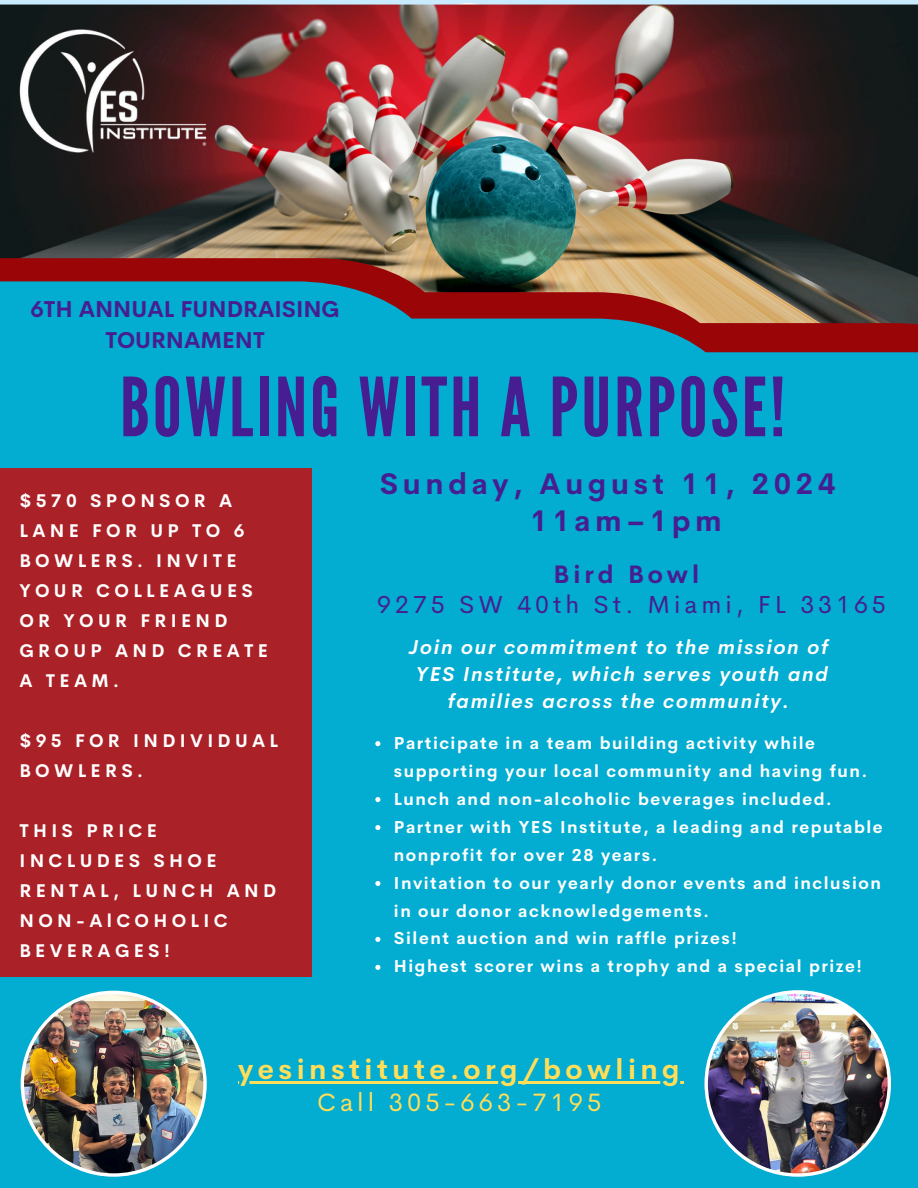
<style>
.page{position:relative;width:918px;height:1188px;background:#03acd1}
.page>*{position:absolute;margin:0;border:0;box-sizing:border-box;transform-origin:0 0}
.t1{font:81.15px "League Gothic";letter-spacing:.04em;color:#461e91}
.t2{font:700 29.25px/36.2px "Cerebri Sans";letter-spacing:.16em;color:#461e91}
.t3{font:700 27.9px "Cerebri Sans";letter-spacing:.16em;color:#ffde59}
.t4{font:25.2px "Cerebri Sans";letter-spacing:.16em;color:#ffde59}
.t5{font:24.75px/30px "Cerebri Sans";letter-spacing:.16em;color:#461e91;text-align:center}
.t6{font:700 22.5px/31.5px "Cerebri Sans";color:#461e91;text-align:center}
.t7{font:italic 700 19.8px/26.7px "Cerebri Sans";letter-spacing:.09em;color:#fff;text-align:center}
.t8{font:700 18px/30px "Cerebri Sans";letter-spacing:.24em;color:#fff}
.t9{font:700 16.95px/27.9px "Cerebri Sans";letter-spacing:.09em;color:#fff}
.s1{font-weight:700}
</style>
<div class="page">
<hr style="left:238px;top:1081px;width:446px;height:3px;background:#ffde59">
<div style="left:0;top:469px;width:312px;height:508px;background:#aa2127"></div>
<svg style="left:375px;top:741px;width:5px;height:5px"></svg>
<svg style="left:375px;top:797px;width:5px;height:5px"></svg>
<svg style="left:375px;top:825px;width:5px;height:5px"></svg>
<svg style="left:375px;top:881px;width:5px;height:5px"></svg>
<svg style="left:375px;top:937px;width:5px;height:5px"></svg>
<svg style="left:375px;top:965px;width:5px;height:5px"></svg>
<svg style="left:643px;top:324px;width:275px;height:29px;background:#821f27"></svg>
<img style="left:0;top:5px;width:918px;height:319px">
<img style="left:3px;top:25px;width:220px;height:132px">
<img style="left:704px;top:990px;width:187px;height:187px">
<img style="left:21px;top:991px;width:186px;height:186px">
<p class="t6" style="left:30px;top:293px;width:311px">6TH ANNUAL FUNDRAISING<br>TOURNAMENT</p>
<p class="t1" style="left:120px;top:360px;width:667px">BOWLING WITH A PURPOSE!</p>
<h5 class="t8" style="left:19px;top:485px;width:250px">$570 SPONSOR A<br>LANE FOR UP TO 6<br>BOWLERS. INVITE<br>YOUR COLLEAGUES<br>OR YOUR FRIEND<br>GROUP AND CREATE<br>A TEAM.</h5>
<h1 class="t8" style="left:19px;top:725px;width:260px">$95 FOR INDIVIDUAL<br>BOWLERS.</h1>
<p class="t8" style="left:19px;top:815px;width:258px">THIS PRICE<br>INCLUDES SHOE<br>RENTAL, LUNCH AND<br>NON-AlCOHOLIC<br>BEVERAGES!</p>
<p class="t2" style="left:530px;top:466px;width:307px;text-indent:-151px">Sunday, August 11, 2024<br>11am–1pm</p>
<h2 class="t5" style="left:377px;top:559px;width:510px"><span class="s1">Bird Bowl<br></span>9275 SW 40th St. Miami, FL 33165</h2>
<h3 class="t7" style="left:409px;top:634px;width:421px">Join our commitment to the mission of</h3>
<h6 class="t7" style="left:416px;top:661px;width:414px">YES Institute, which serves youth and families across the community.</h6>
<p class="t9" style="left:394px;top:729px;width:475px">Participate in a team building activity while supporting your local community and having fun.</p>
<p class="t9" style="left:394px;top:785px;width:439px">Lunch and non-alcoholic beverages included.</p>
<p class="t9" style="left:394px;top:813px;width:490px">Partner with YES Institute, a leading and reputable nonprofit for over 28 years.</p>
<p class="t9" style="left:394px;top:869px;width:488px">Invitation to our yearly donor events and inclusion in our donor acknowledgements.</p>
<p class="t9" style="left:394px;top:925px;width:345px">Silent auction and win raffle prizes!</p>
<p class="t9" style="left:394px;top:953px;width:470px">Highest scorer wins a trophy and a special prize!</p>
<p class="t3" style="left:238px;top:1052px;width:443px">yesinstitute.org/bowling</p>
<p class="t4" style="left:317px;top:1086px;width:286px">Call 305-663-7195</p>
</div>
